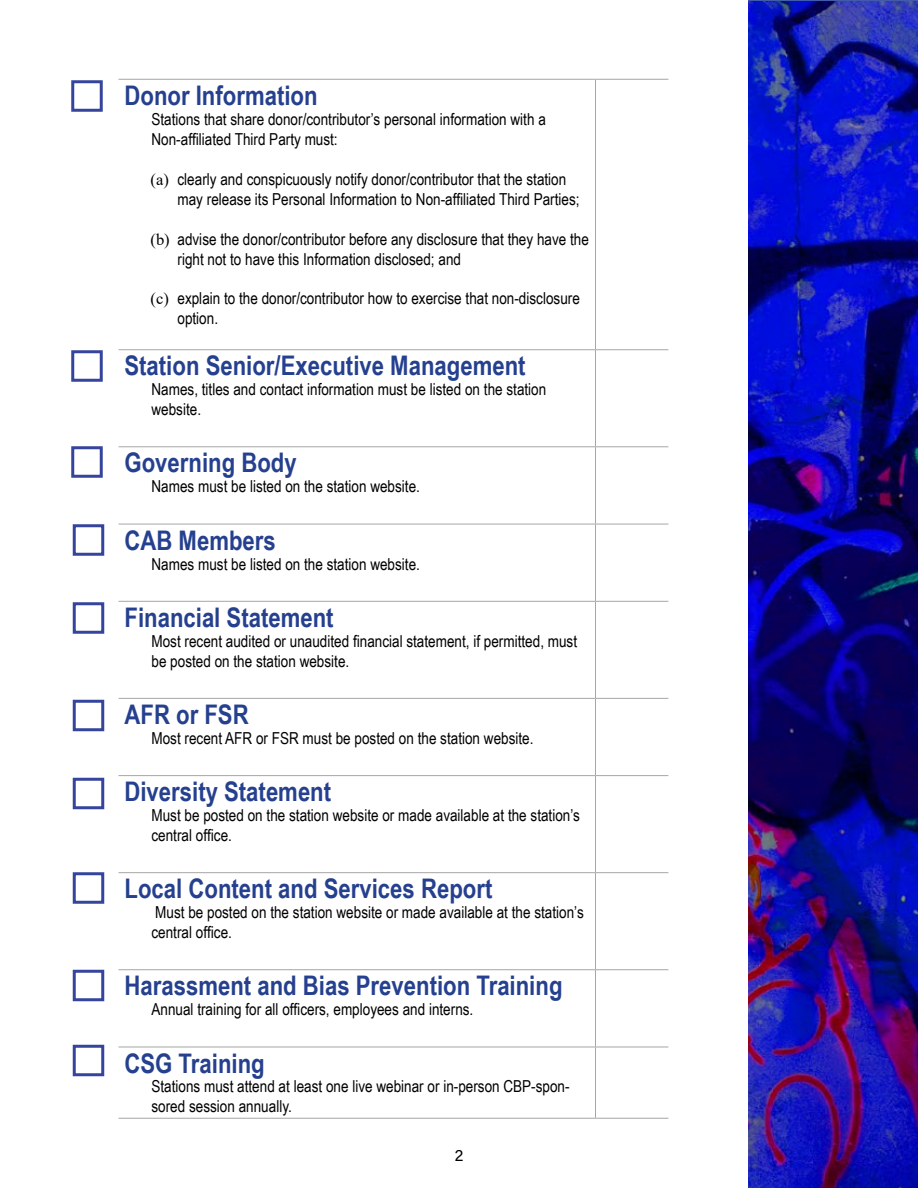
<style>
.page{position:relative;width:918px;height:1188px;background:#fff}
.page>*{position:absolute;margin:0;border:0;box-sizing:border-box;transform-origin:0 0}
.t1{font:700 27px "Arial Narrow";color:#25408f}
.t2{font:16.5px/19.8px "Arial Narrow";color:#000}
.t3{font:16.5px "Acumin Variable Concept";color:#000}
.s1{font-family:"Times New Roman"}
</style>
<div class="page">
<hr style="left:118px;top:79px;width:478px;height:1px;background:#a6a6a6">
<hr style="left:596px;top:79px;width:72px;height:1px;background:#a6a6a6">
<hr style="left:595px;top:80px;width:1px;height:269px;background:#a6a6a6">
<hr style="left:118px;top:349px;width:478px;height:1px;background:#a6a6a6">
<hr style="left:596px;top:349px;width:72px;height:1px;background:#a6a6a6">
<hr style="left:595px;top:350px;width:1px;height:96px;background:#a6a6a6">
<hr style="left:118px;top:446px;width:478px;height:1px;background:#a6a6a6">
<hr style="left:596px;top:446px;width:72px;height:1px;background:#a6a6a6">
<hr style="left:595px;top:447px;width:1px;height:77px;background:#a6a6a6">
<hr style="left:118px;top:524px;width:478px;height:1px;background:#a6a6a6">
<hr style="left:596px;top:524px;width:72px;height:1px;background:#a6a6a6">
<hr style="left:595px;top:524px;width:1px;height:77px;background:#a6a6a6">
<hr style="left:118px;top:601px;width:478px;height:1px;background:#a6a6a6">
<hr style="left:596px;top:601px;width:72px;height:1px;background:#a6a6a6">
<hr style="left:595px;top:602px;width:1px;height:96px;background:#a6a6a6">
<hr style="left:118px;top:698px;width:478px;height:1px;background:#a6a6a6">
<hr style="left:596px;top:698px;width:72px;height:1px;background:#a6a6a6">
<hr style="left:595px;top:699px;width:1px;height:76px;background:#a6a6a6">
<hr style="left:118px;top:775px;width:478px;height:1px;background:#a6a6a6">
<hr style="left:596px;top:775px;width:72px;height:1px;background:#a6a6a6">
<hr style="left:595px;top:776px;width:1px;height:96px;background:#a6a6a6">
<hr style="left:118px;top:872px;width:478px;height:1px;background:#a6a6a6">
<hr style="left:596px;top:872px;width:72px;height:1px;background:#a6a6a6">
<hr style="left:595px;top:873px;width:1px;height:96px;background:#a6a6a6">
<hr style="left:118px;top:969px;width:478px;height:1px;background:#a6a6a6">
<hr style="left:596px;top:969px;width:72px;height:1px;background:#a6a6a6">
<hr style="left:595px;top:970px;width:1px;height:77px;background:#a6a6a6">
<hr style="left:118px;top:1047px;width:478px;height:1px;background:#a6a6a6">
<hr style="left:596px;top:1047px;width:72px;height:1px;background:#a6a6a6">
<hr style="left:595px;top:1047px;width:1px;height:71px;background:#a6a6a6">
<hr style="left:118px;top:1118px;width:478px;height:1px;background:#a6a6a6">
<hr style="left:596px;top:1118px;width:72px;height:1px;background:#a6a6a6">
<img style="left:748px;top:2px;width:170px;height:1186px">
<div style="left:71px;top:80px;width:32px;height:32px;border:3px solid #35449c"></div>
<div style="left:71px;top:350px;width:32px;height:32px;border:3px solid #35449c"></div>
<div style="left:71px;top:446px;width:32px;height:32px;border:3px solid #35449c"></div>
<div style="left:73px;top:524px;width:31px;height:32px;border:3px solid #35449c"></div>
<div style="left:73px;top:602px;width:31px;height:32px;border:3px solid #35449c"></div>
<div style="left:73px;top:700px;width:31px;height:31px;border:3px solid #35449c"></div>
<div style="left:73px;top:778px;width:31px;height:31px;border:3px solid #35449c"></div>
<div style="left:73px;top:872px;width:31px;height:32px;border:3px solid #35449c"></div>
<div style="left:73px;top:970px;width:31px;height:31px;border:3px solid #35449c"></div>
<div style="left:73px;top:1045px;width:31px;height:31px;border:3px solid #35449c"></div>
<h1 class="t1" style="left:124px;top:75px;width:195px">Donor Information</h1>
<p class="t2" style="left:151px;top:108px;width:396px">Stations that share donor/contributor’s personal information with a<br>Non-affiliated Third Party must:</p>
<p class="t2" style="left:178px;top:169px;width:404px;text-indent:-27px"><span class="s1">(a)</span> clearly and conspicuously notify donor/contributor that the station may release its Personal Information to Non-affiliated Third Parties;</p>
<p class="t2" style="left:178px;top:228px;width:413px;text-indent:-27px"><span class="s1">(b)</span> advise the donor/contributor before any disclosure that they have the right not to have this Information disclosed; and</p>
<p class="t2" style="left:178px;top:288px;width:404px;text-indent:-27px"><span class="s1">(c)</span> explain to the donor/contributor how to exercise that non-disclosure option.</p>
<h1 class="t1" style="left:124px;top:345px;width:403px">Station Senior/Executive Management</h1>
<p class="t2" style="left:152px;top:379px;width:396px">Names, titles and contact information must be listed on the station website.</p>
<h1 class="t1" style="left:124px;top:443px;width:174px">Governing Body</h1>
<p class="t2" style="left:151px;top:476px;width:270px">Names must be listed on the station website.</p>
<h1 class="t1" style="left:124px;top:520px;width:153px">CAB Members</h1>
<p class="t2" style="left:152px;top:553px;width:270px">Names must be listed on the station website.</p>
<h1 class="t1" style="left:124px;top:597px;width:211px">Financial Statement</h1>
<p class="t2" style="left:151px;top:630px;width:427px">Most recent audited or unaudited financial statement, if permitted, must be posted on the station website.</p>
<h1 class="t1" style="left:124px;top:694px;width:126px">AFR or FSR</h1>
<p class="t2" style="left:152px;top:727px;width:384px">Most recent AFR or FSR must be posted on the station website.</p>
<h1 class="t1" style="left:124px;top:771px;width:208px">Diversity Statement</h1>
<p class="t2" style="left:152px;top:805px;width:430px">Must be posted on the station website or made available at the station’s central office.</p>
<h1 class="t1" style="left:124px;top:868px;width:369px">Local Content and Services Report</h1>
<p class="t2" style="left:152px;top:902px;width:434px">Must be posted on the station website or made available at the station’s central office.</p>
<h1 class="t1" style="left:124px;top:965px;width:440px">Harassment and Bias Prevention Training</h1>
<p class="t2" style="left:152px;top:999px;width:323px">Annual training for all officers, employees and interns.</p>
<h1 class="t1" style="left:124px;top:1043px;width:142px">CSG Training</h1>
<p class="t2" style="left:152px;top:1076px;width:420px">Stations must attend at least one live webinar or in-person CBP-spon&shy;sored session annually.</p>
<p class="t3" style="left:455px;top:1143px;width:10px">2</p>
</div>
